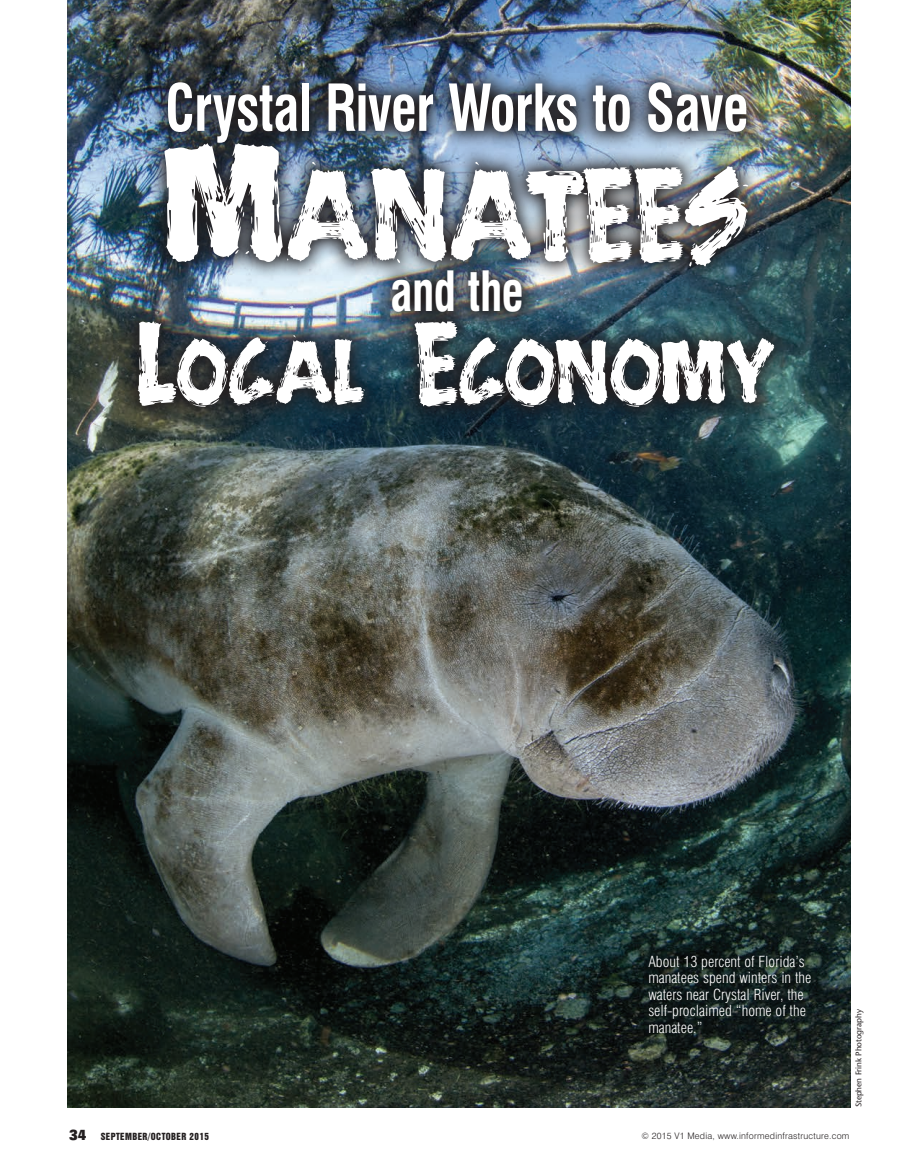
<style>
.page{position:relative;width:905px;height:1175px;background:#fff}
.page>*{position:absolute;margin:0;border:0;box-sizing:border-box;transform-origin:0 0}
.Headline{font:136.5px "Brush Stroke Fast";letter-spacing:-.01em;color:#fff}
.Headline-2{font:94.5px "Brush Stroke Fast";letter-spacing:-.01em;color:#fff}
.Headline-3{font:700 condensed 63px "Swiss 721 BT";letter-spacing:-.01em;color:#fff;scale:.85 1}
.Headline-4{font:700 condensed 54px "Swiss 721 BT";letter-spacing:-.01em;color:#fff;scale:.85 1}
.t1{font:300 condensed 15px/16.5px "Swiss 721 BT";color:#fff}
.t2{font:300 9px "Swiss 721 BT";letter-spacing:.025em;color:#231f20}
.t3{font:9px "Swiss 921 BT Regular A";letter-spacing:.05em;color:#231f20}
.credit{font:8.25px "Stone Sans";letter-spacing:-.01em;color:#231f20}
.s1{font-family:"Folio";font-weight:800;font-size:15px}
</style>
<div class="page">
<img style="left:68px;top:0;width:783px;height:1107px">
<img style="left:120px;top:64px;width:672px;height:362px">
<p class="Headline-3" style="left:165px;top:70px;width:687px">Crystal River Works to Save</p>
<p class="Headline" style="left:164px;top:135px;width:586px">Manatees</p>
<p class="Headline-4" style="left:390px;top:259px;width:158px">and the</p>
<p class="Headline-2" style="left:139px;top:316px;width:636px">Local Economy</p>
<p class="t1" style="left:648px;top:952px;width:165px">About 13 percent of Florida’s manatees spend winters in the waters near Crystal River, the self-proclaimed “home of the manatee.”</p>
<p class="credit" style="left:853px;top:1107px;width:100px;rotate:-90deg">Stephen Frink Photography</p>
<p class="t3" style="left:69px;top:1130px;width:141px"><span class="s1">34</span> SEPTEMBER/OCTOBER 2015</p>
<p class="t2" style="left:641px;top:1130px;width:209px">© 2015 V1 Media, www.informedinfrastructure.com</p>
</div>
